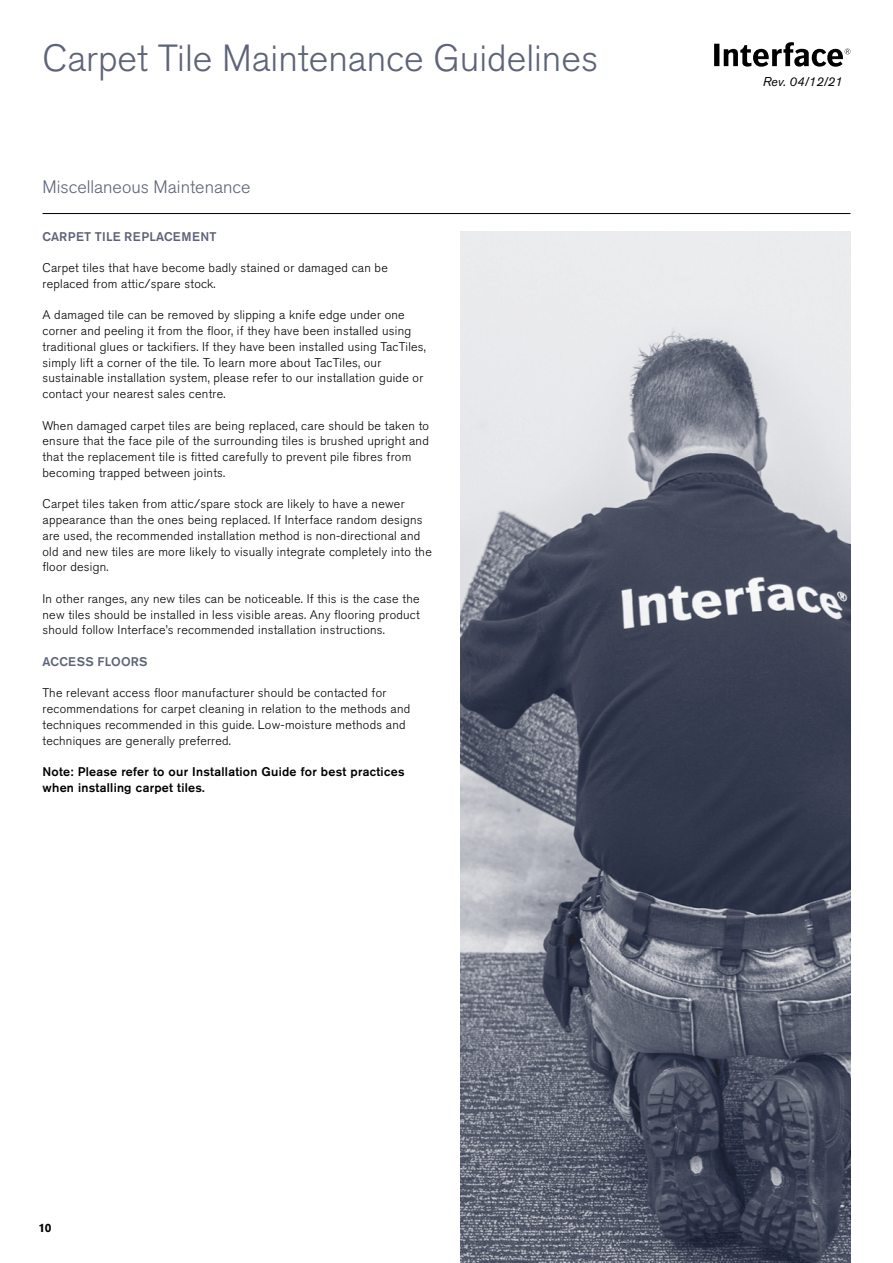
<style>
.page{position:relative;width:893px;height:1263px;background:#fff}
.page>*{position:absolute;margin:0;border:0;box-sizing:border-box;transform-origin:0 0}
.t1{font:300 37.5px "Akzidenz Grotesk Pro";color:#5e6478}
.t2{font:300 18px "Akzidenz Grotesk Pro";color:#5e6478}
.t3{font:italic 12.75px "Akzidenz Grotesk Pro";color:#000}
.t4{font:300 12.45px/15.8px "Akzidenz Grotesk Pro";letter-spacing:.02em;color:#000}
.t5{font:500 12.45px/15.8px "Akzidenz Grotesk Pro";letter-spacing:.02em;color:#000}
.t6{font:500 12.45px "Akzidenz Grotesk Pro";letter-spacing:.03em;color:#5e6478}
.t7{font:700 12px "Akzidenz Grotesk Pro";color:#000}
</style>
<div class="page">
<svg style="left:714px;top:42px;width:136px;height:25px"></svg>
<img style="left:460px;top:231px;width:390px;height:1032px">
<hr style="left:43px;top:213px;width:807px;height:1px;background:#000">
<h1 class="t1" style="left:43px;top:43px;width:557px">Carpet Tile Maintenance Guidelines</h1>
<h2 class="t2" style="left:43px;top:179px;width:209px">Miscellaneous Maintenance</h2>
<p class="t6" style="left:43px;top:232px;width:176px">CARPET TILE REPLACEMENT</p>
<p class="t4" style="left:43px;top:261px;width:347px">Carpet tiles that have become badly stained or damaged can be replaced from attic/spare stock.</p>
<p class="t4" style="left:43px;top:308px;width:385px">A damaged tile can be removed by slipping a knife edge under one corner and peeling it from the floor, if they have been installed using traditional glues or tackifiers. If they have been installed using TacTiles, simply lift a corner of the tile. To learn more about TacTiles, our sustainable installation system, please refer to our installation guide or contact your nearest sales centre.</p>
<p class="t4" style="left:43px;top:418px;width:388px">When damaged carpet tiles are being replaced, care should be taken to ensure that the face pile of the surrounding tiles is brushed upright and that the replacement tile is fitted carefully to prevent pile fibres from becoming trapped between joints.</p>
<p class="t4" style="left:43px;top:497px;width:391px">Carpet tiles taken from attic/spare stock are likely to have a newer appearance than the ones being replaced. If Interface random designs are used, the recommended installation method is non-directional and old and new tiles are more likely to visually integrate completely into the floor design.</p>
<p class="t4" style="left:43px;top:592px;width:379px;text-align:justify">In other ranges, any new tiles can be noticeable. If this is the case the new tiles should be installed in less visible areas. Any flooring product should follow Interface’s recommended installation instructions.</p>
<p class="t6" style="left:43px;top:657px;width:106px">ACCESS FLOORS</p>
<p class="t4" style="left:43px;top:686px;width:369px">The relevant access floor manufacturer should be contacted for recommendations for carpet cleaning in relation to the methods and techniques recommended in this guide. Low-moisture methods and techniques are generally preferred.</p>
<p class="t5" style="left:43px;top:765px;width:363px">Note: Please refer to our Installation Guide for best practices when installing carpet tiles.</p>
<p class="t3" style="left:763px;top:74px;width:81px">Rev. 04/12/21</p>
<p class="t7" style="left:38px;top:1223px;width:15px">10</p>
</div>
